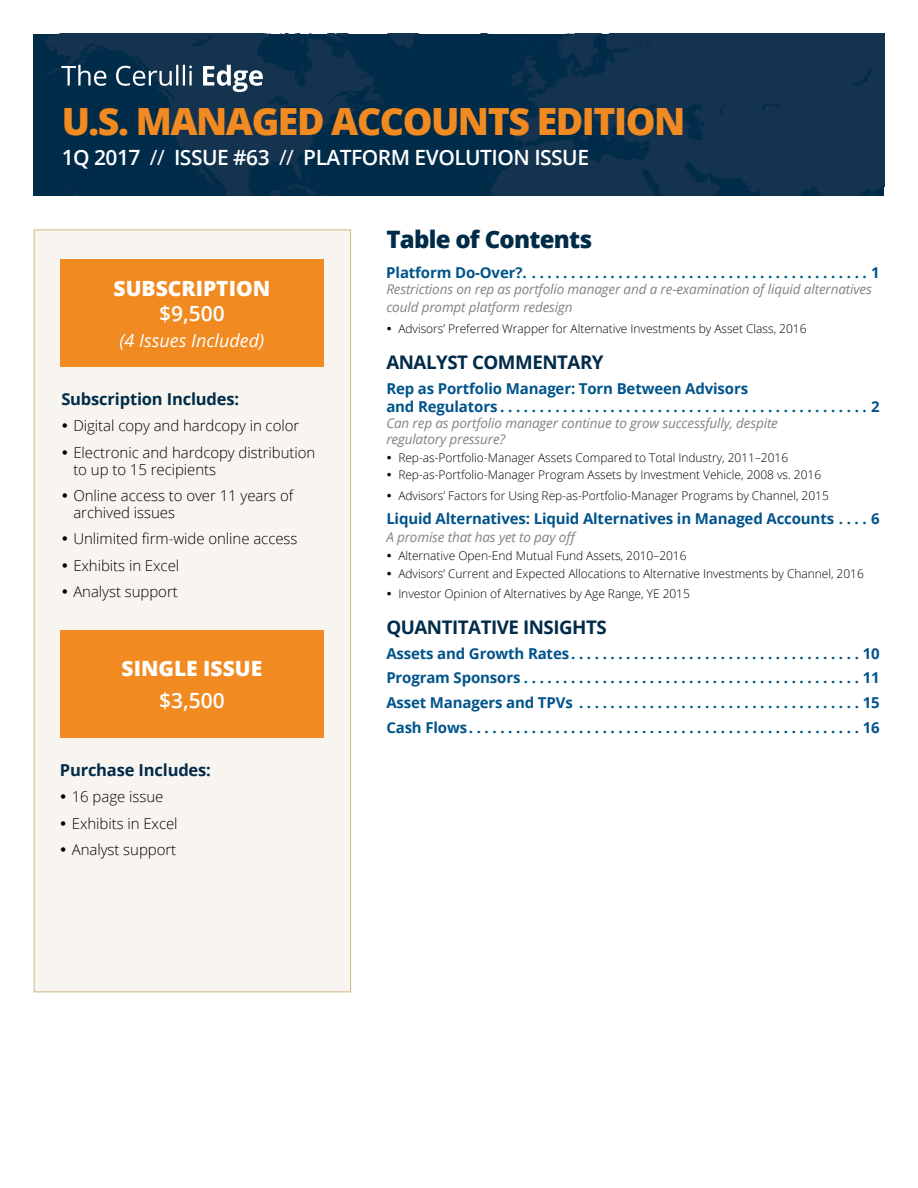
<style>
.page{position:relative;width:918px;height:1188px;background:#fff}
.page>*{position:absolute;margin:0;border:0;box-sizing:border-box;transform-origin:0 0}
.t1{font:800 37.5px "Open Sans";letter-spacing:-.04em;color:#f18a21}
.t2{font:800 24px "Open Sans";letter-spacing:-.03em;color:#002b49}
.t3{font:600 21px "Open Sans";letter-spacing:-.025em;color:#fff}
.t4{font:800 21px "Open Sans";color:#fff}
.t5{font:700 18.75px "Open Sans";letter-spacing:-.025em;color:#002b49}
.t6{font:italic 18px "Open Sans";color:#fff}
.t7{font:700 16.5px "Open Sans";letter-spacing:-.01em;color:#002b49}
.t8{font:700 15px/24.8px "Open Sans";letter-spacing:-.01em;color:#00548b}
.t9{font:300 15px/26.2px "Open Sans";letter-spacing:-.005em;color:#000}
.t10{font:italic 13.5px/18px "Open Sans";letter-spacing:-.01em;color:#808285}
.t11{font:300 12px/17.7px "Open Sans";letter-spacing:-.005em;color:#000}
.s1{font-weight:400}
</style>
<div class="page">
<svg style="left:38px;top:34px;width:846px;height:162px;background:#0a2f4b"></svg>
<div style="left:34px;top:230px;width:317px;height:762px;background:#f8f5f0;border:1px solid #d2b887"></div>
<div style="left:60px;top:630px;width:264px;height:108px;background:#f18a21"></div>
<div style="left:60px;top:259px;width:264px;height:108px;background:#f18a21"></div>
<svg style="left:61px;top:65px;width:202px;height:27px"></svg>
<h1 class="t1" style="left:62px;top:93px;width:593px">U.S. MANAGED ACCOUNTS EDITION</h1>
<h3 class="t3" style="left:62px;top:143px;width:529px">1Q 2017 <span class="s1">//</span> ISSUE #63 <span class="s1">//</span> PLATFORM EVOLUTI ON ISSUE</h3>
<h3 class="t4" style="left:114px;top:272px;width:140px">SUBSCRIPTION</h3>
<h3 class="t3" style="left:159px;top:299px;width:67px">$9,500</h3>
<p class="t6" style="left:120px;top:328px;width:146px">(4 Issues Included)</p>
<p class="t7" style="left:61px;top:388px;width:179px">Subscription Includes:</p>
<p class="t9" style="left:73px;top:413px;width:244px">Digital copy and hardcopy in color<br>Electronic and hardcopy distribution</p>
<p class="t9" style="left:73px;top:456px;width:221px">to up to 15 recipients<br>Online access to over 11 years of</p>
<p class="t9" style="left:73px;top:499px;width:226px">archived issues<br>Unlimited firm-wide online access<br>Exhibits in Excel<br>Analyst support</p>
<h3 class="t4" style="left:122px;top:653px;width:94px">SINGLE ISSUE</h3>
<h3 class="t3" style="left:159px;top:686px;width:67px">$3,500</h3>
<p class="t7" style="left:60px;top:758px;width:153px">Purchase Includes:</p>
<p class="t9" style="left:72px;top:783px;width:107px">16 page issue<br>Exhibits in Excel<br>Analyst support</p>
<h2 class="t2" style="left:386px;top:221px;width:208px">TABLE OF CONTENTS</h2>
<p class="t8" style="left:386px;top:260px;width:146px">Platform Do-Over?. ............................................</p>
<p class="t8" style="left:871px;top:260px;width:10px">1</p>
<p class="t10" style="left:386px;top:280px;width:487px">Restrictions on rep as portfolio manager and a re-examination of liquid alternatives could prompt platform redesign</p>
<p class="t11" style="left:398px;top:319px;width:410px">Advisors’ Preferred Wrapper for Alternative Investments by Asset Class, 2016</p>
<p class="t5" style="left:386px;top:349px;width:219px">ANALYST COMMENTARY</p>
<p class="t8" style="left:386px;top:379px;width:363px;line-height:18px">Rep as Portfolio Manager: Torn Between Advisors and Regulators ...............................................</p>
<p class="t8" style="left:871px;top:393px;width:10px">2</p>
<p class="t10" style="left:386px;top:414px;width:393px;line-height:16.2px">Can rep as portfolio manager continue to grow successfully, despite regulatory pressure?</p>
<p class="t11" style="left:398px;top:448px;width:424px">Rep-as-Portfolio-Manager Assets Compared to Total Industry, 2011–2016<br>Rep-as-Portfolio-Manager Program Assets by Investment Vehicle, 2008 vs. 2016</p>
<p class="t11" style="left:398px;top:486px;width:432px">Advisors’ Factors for Using Rep-as-Portfolio-Manager Programs by Channel, 2015</p>
<p class="t8" style="left:386px;top:506px;width:457px">Liquid Alternatives: Liquid Alternatives in Managed Accounts ....</p>
<p class="t8" style="left:871px;top:506px;width:10px">6</p>
<p class="t10" style="left:386px;top:528px;width:193px">A promise that has yet to pay off</p>
<p class="t11" style="left:398px;top:546px;width:467px">Alternative Open-End Mutual Fund Assets, 2010–2016<br>Advisors’ Current and Expected Allocations to Alternative Investments by Channel, 2016</p>
<p class="t11" style="left:398px;top:584px;width:293px">Investor Opinion of Alternatives by Age Range, YE 2015</p>
<p class="t5" style="left:386px;top:614px;width:40px">Quantitati</p>
<p class="t5" style="left:497px;top:614px;width:101px">ve Insights</p>
<p class="t8" style="left:386px;top:640px;width:190px">Assets and Growth Rates .....................................</p>
<p class="t8" style="left:386px;top:640px;width:495px;text-align:justify;text-indent:477px">10<br>Program Sponsors . . . . . . . . . . . . . . . . . . . . . . . . . . . . . . . . . . . . . . . . . . . 11<br>Asset Managers and TPVs .....................................</p>
<p class="t8" style="left:863px;top:690px;width:18px">15</p>
<p class="t8" style="left:386px;top:715px;width:88px">Cash Flows ..................................................</p>
<p class="t8" style="left:863px;top:715px;width:18px">16</p>
</div>
